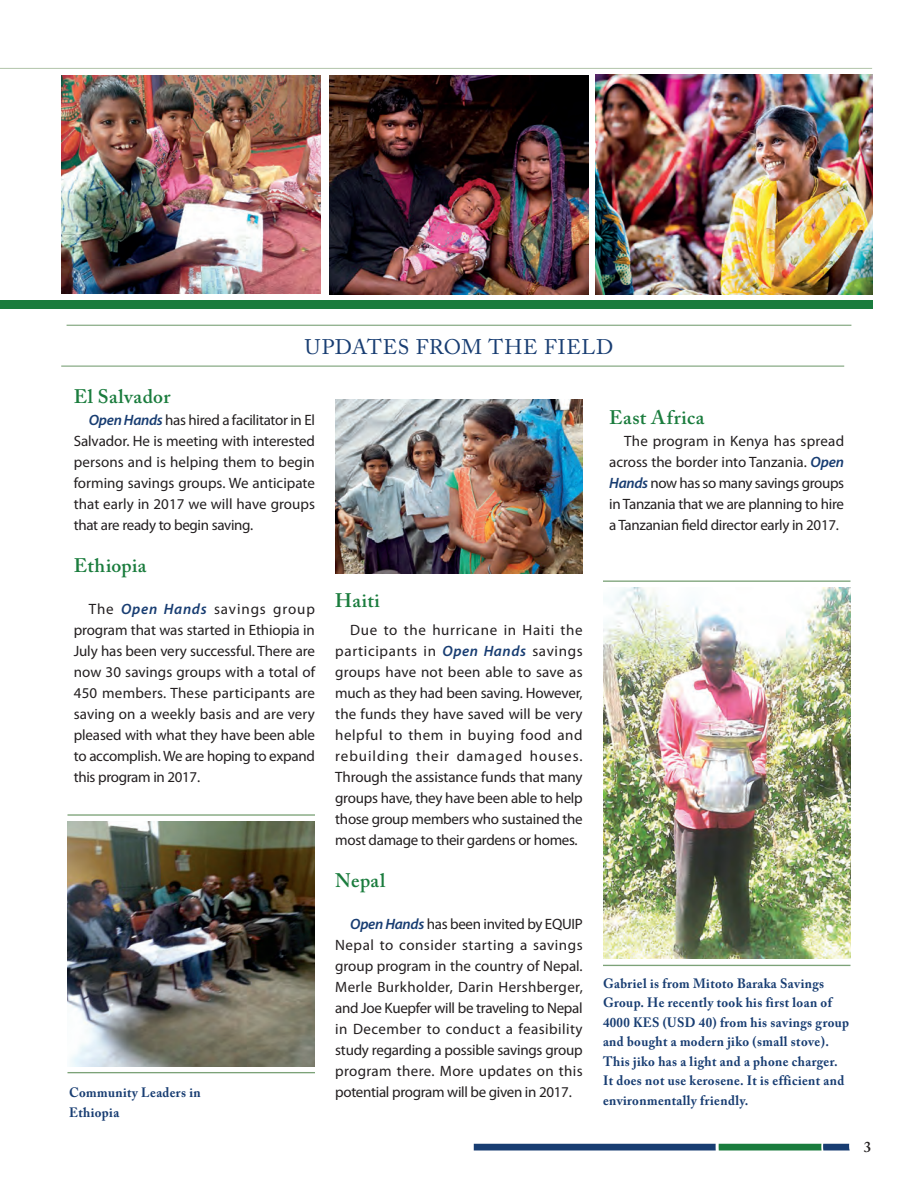
<style>
.page{position:relative;width:918px;height:1188px;background:#fff}
.page>*{position:absolute;margin:0;border:0;box-sizing:border-box;transform-origin:0 0}
.t1{font:21px "Adobe Caslon Pro";letter-spacing:.035em;color:#183d72}
.t2{font:600 19.5px "Adobe Caslon Pro";letter-spacing:.025em;color:#1a7c3d}
.t3{font:15px/21px "Myriad Pro";letter-spacing:-.02em;color:#231f20;text-align:justify}
.t4{font:600 15px "Adobe Caslon Pro";color:#231f20}
.t5{font:700 13.5px/19.5px "Adobe Caslon Pro";letter-spacing:.03em;color:#183d72;scale:.95 1}
.s1{font-weight:600;font-style:italic;color:#183d72}
</style>
<div class="page">
<hr style="left:0;top:68px;width:872px;height:1px;background:#b9cab2">
<div style="left:0;top:300px;width:872px;height:8px;background:#1a7c3d"></div>
<img style="left:61px;top:75px;width:260px;height:218px">
<img style="left:329px;top:75px;width:260px;height:219px">
<img style="left:596px;top:74px;width:276px;height:220px">
<svg style="left:474px;top:1144px;width:376px;height:6px"></svg>
<hr style="left:603px;top:965px;width:247px;height:1px;background:#7ca278">
<hr style="left:603px;top:580px;width:247px;height:2px;background:#7ca278">
<hr style="left:68px;top:814px;width:247px;height:2px;background:#7ca278">
<hr style="left:68px;top:1072px;width:247px;height:1px;background:#7ca278">
<img style="left:603px;top:587px;width:247px;height:372px">
<img style="left:68px;top:821px;width:247px;height:245px">
<img style="left:335px;top:399px;width:248px;height:174px">
<hr style="left:61px;top:366px;width:783px;height:1px;background:#7ca278">
<hr style="left:67px;top:325px;width:784px;height:1px;background:#7ca278">
<h1 class="t1" style="left:305px;top:334px;width:310px">UPDATES FROM THE FIELD</h1>
<h2 class="t2" style="left:74px;top:385px;width:98px">El Salvador</h2>
<p class="t3" style="left:74px;top:409px;width:243px;text-indent:15px"><span class="s1">Open Hands</span> has hired a facilitator in El Salvador. He is meeting with interested persons and is helping them to begin forming savings groups. We anticipate that early in 2017 we will have groups that are ready to begin saving.</p>
<h2 class="t2" style="left:74px;top:553px;width:74px">Ethiopia</h2>
<p class="t3" style="left:74px;top:598px;width:243px;text-indent:15px">The <span class="s1">Open Hands</span> savings group program that was started in Ethiopia in July has been very successful. There are now 30 savings groups with a total of 450 members. These participants are saving on a weekly basis and are very pleased with what they have been able to accomplish. We are hoping to expand this program in 2017.</p>
<p class="t5" style="left:69px;top:1083px;width:140px">Community Leaders in<br>Ethiopia</p>
<h2 class="t2" style="left:335px;top:589px;width:46px">Haiti</h2>
<p class="t3" style="left:335px;top:619px;width:249px;text-indent:15px">Due to the hurricane in Haiti the participants in <span class="s1">Open Hands</span> savings groups have not been able to save as much as they had been saving. However, the funds they have saved will be very helpful to them in buying food and rebuilding their damaged houses.<br>Through the assistance funds that many groups have, they have been able to help those group members who sustained the most damage to their gardens or homes.</p>
<h2 class="t2" style="left:335px;top:868px;width:52px">Nepal</h2>
<p class="t3" style="left:335px;top:913px;width:249px;text-indent:15px"><span class="s1">Open Hands</span> has been invited by EQUIP Nepal to consider starting a savings group program in the country of Nepal.<br>Merle Burkholder, Darin Hershberger, and Joe Kuepfer will be traveling to Nepal in December to conduct a feasibility study regarding a possible savings group program there. More updates on this potential program will be given in 2017.</p>
<h2 class="t2" style="left:609px;top:406px;width:97px">East Africa</h2>
<p class="t3" style="left:609px;top:430px;width:236px;text-indent:15px">The program in Kenya has spread across the border into Tanzania. <span class="s1">Open Hands</span> now has so many savings groups in Tanzania that we are planning to hire a Tanzanian field director early in 2017.</p>
<p class="t5" style="left:603px;top:974px;width:261px">Gabriel is from Mitoto Baraka Savings Group. He recently took his first loan of 4000 KES (USD 40) from his savings group and bought a modern jiko (small stove).<br>This jiko has a light and a phone charger.<br>It does not use kerosene. It is efficient and environmentally friendly.</p>
<p class="t4" style="left:864px;top:1138px;width:9px">3</p>
</div>
